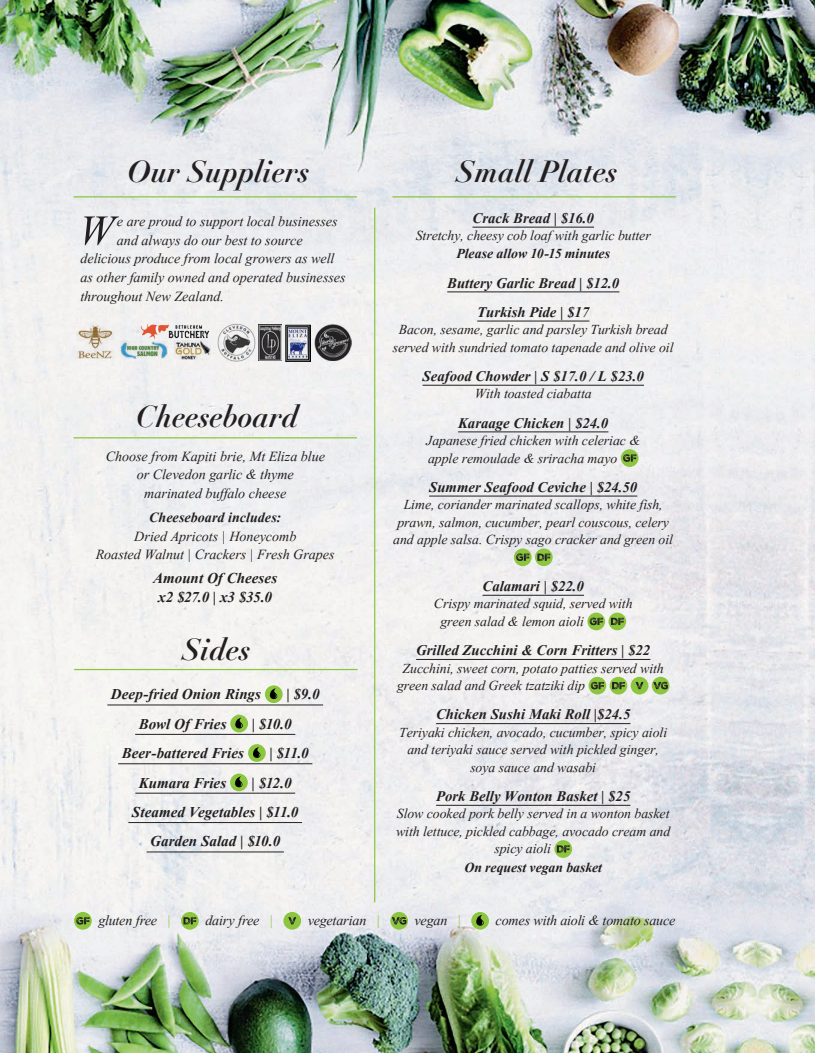
<style>
.page{position:relative;width:815px;height:1053px;background:#fff}
.page>*{position:absolute;margin:0;border:0;box-sizing:border-box;transform-origin:0 0}
.t1{font:52.62px "Vijaya";color:#231f20}
.t2{font:italic 700 30px "Didot LT Pro";color:#231f20}
.t3{font:700 18.75px/18.8px "Vijaya";color:#231f20}
.ITEM_NAME{font:700 18.38px "Vijaya";color:#231f20}
.t4{font:17.5px/18.8px "Vijaya";letter-spacing:-.005em;color:#231f20;text-align:center}
.ITEM_DESCRIPTION{font:17.12px/17.5px "Vijaya";letter-spacing:-.005em;color:#231f20;text-align:center}
.EXTRA_INFO{font:700 17.12px "Vijaya";letter-spacing:-.005em;color:#231f20}
.s1{font-weight:700}
.s2{color:#8bc63e}
</style>
<div class="page">
<img style="left:0;top:0;width:815px;height:1052px">
<hr style="left:374px;top:208px;width:1px;height:694px;background:#8bc63e">
<hr style="left:392px;top:196px;width:284px;height:1px;background:#8bc63e">
<svg style="left:74px;top:911px;width:18px;height:18px"></svg>
<svg style="left:76px;top:916px;width:14px;height:8px"></svg>
<svg style="left:181px;top:911px;width:18px;height:18px"></svg>
<svg style="left:183px;top:917px;width:13px;height:7px"></svg>
<div style="left:283px;top:911px;width:18px;height:18px;background:#8bc63e;border-radius:50%"></div>
<svg style="left:288px;top:917px;width:8px;height:7px"></svg>
<svg style="left:390px;top:911px;width:18px;height:18px"></svg>
<svg style="left:392px;top:916px;width:14px;height:8px"></svg>
<svg style="left:471px;top:911px;width:18px;height:18px"></svg>
<svg style="left:476px;top:914px;width:8px;height:11px"></svg>
<hr style="left:74px;top:196px;width:283px;height:1px;background:#8bc63e">
<hr style="left:74px;top:437px;width:283px;height:1px;background:#8bc63e">
<hr style="left:74px;top:669px;width:284px;height:1px;background:#8bc63e">
<hr style="left:107px;top:704px;width:216px;height:1px;background:#231f20">
<hr style="left:135px;top:734px;width:160px;height:1px;background:#231f20">
<hr style="left:118px;top:763px;width:194px;height:1px;background:#231f20">
<hr style="left:135px;top:792px;width:160px;height:1px;background:#231f20">
<hr style="left:128px;top:822px;width:174px;height:1px;background:#231f20">
<hr style="left:147px;top:851px;width:137px;height:1px;background:#231f20">
<div style="left:265px;top:685px;width:18px;height:18px;background:#8bc63e;border-radius:50%"></div>
<svg style="left:270px;top:688px;width:8px;height:11px"></svg>
<svg style="left:230px;top:714px;width:18px;height:18px"></svg>
<svg style="left:235px;top:717px;width:8px;height:11px"></svg>
<div style="left:248px;top:744px;width:18px;height:17px;background:#8bc63e;border-radius:50%"></div>
<svg style="left:253px;top:747px;width:8px;height:11px"></svg>
<div style="left:230px;top:773px;width:18px;height:18px;background:#8bc63e;border-radius:50%"></div>
<svg style="left:235px;top:776px;width:8px;height:11px"></svg>
<img style="left:77px;top:323px;width:37px;height:35px">
<img style="left:139px;top:323px;width:71px;height:16px">
<img style="left:120px;top:341px;width:47px;height:17px">
<img style="left:175px;top:340px;width:36px;height:19px">
<img style="left:216px;top:323px;width:40px;height:40px">
<img style="left:315px;top:325px;width:37px;height:35px">
<img style="left:258px;top:324px;width:23px;height:37px">
<img style="left:286px;top:324px;width:24px;height:37px">
<hr style="left:472px;top:227px;width:122px;height:1px;background:#231f20">
<hr style="left:447px;top:291px;width:172px;height:1px;background:#231f20">
<hr style="left:477px;top:321px;width:112px;height:1px;background:#231f20">
<hr style="left:423px;top:385px;width:221px;height:1px;background:#231f20">
<hr style="left:458px;top:431px;width:150px;height:1px;background:#231f20">
<hr style="left:429px;top:495px;width:208px;height:1px;background:#231f20">
<hr style="left:483px;top:595px;width:101px;height:1px;background:#231f20">
<hr style="left:416px;top:659px;width:234px;height:1px;background:#231f20">
<hr style="left:436px;top:723px;width:194px;height:1px;background:#231f20">
<hr style="left:436px;top:805px;width:194px;height:1px;background:#231f20">
<svg style="left:621px;top:449px;width:18px;height:18px"></svg>
<svg style="left:623px;top:454px;width:13px;height:8px"></svg>
<svg style="left:514px;top:548px;width:18px;height:18px"></svg>
<svg style="left:516px;top:553px;width:13px;height:8px"></svg>
<svg style="left:535px;top:548px;width:18px;height:18px"></svg>
<svg style="left:537px;top:553px;width:13px;height:8px"></svg>
<svg style="left:587px;top:612px;width:18px;height:18px"></svg>
<svg style="left:590px;top:617px;width:13px;height:8px"></svg>
<svg style="left:608px;top:612px;width:18px;height:18px"></svg>
<svg style="left:611px;top:617px;width:13px;height:8px"></svg>
<svg style="left:589px;top:676px;width:17px;height:18px"></svg>
<svg style="left:591px;top:681px;width:13px;height:8px"></svg>
<div style="left:610px;top:676px;width:17px;height:18px;background:#8bc63e;border-radius:50%"></div>
<svg style="left:612px;top:682px;width:13px;height:7px"></svg>
<div style="left:631px;top:676px;width:17px;height:18px;background:#8bc63e;border-radius:50%"></div>
<svg style="left:636px;top:682px;width:7px;height:7px"></svg>
<svg style="left:652px;top:676px;width:17px;height:18px"></svg>
<svg style="left:653px;top:681px;width:15px;height:8px"></svg>
<svg style="left:554px;top:840px;width:18px;height:17px"></svg>
<svg style="left:557px;top:845px;width:13px;height:7px"></svg>
<p class="t2" style="left:128px;top:153px;width:183px">Our Suppliers</p>
<p class="t1" style="left:79px;top:189px;width:37px">W</p>
<p class="t4" style="left:117px;top:210px;width:222px">e are proud to support local businesses</p>
<p class="t4" style="left:117px;top:228px;width:187px">and always do our best to source</p>
<p class="t4" style="left:80px;top:247px;width:255px">delicious produce from local growers as well</p>
<p class="t4" style="left:80px;top:266px;width:267px">as other family owned and operated businesses</p>
<p class="t4" style="left:80px;top:285px;width:145px">throughout New Zealand.</p>
<p class="t2" style="left:137px;top:397px;width:163px">Cheeseboard</p>
<p class="t4" style="left:106px;top:444px;width:221px">Choose from Kapiti brie, Mt Eliza blue or Clevedon garlic &amp; thyme<br>marinated buffalo cheese</p>
<p class="t4" style="left:96px;top:505px;width:240px"><span class="s1">Cheeseboard includes:<br></span>Dried Apricots | Honeycomb<br>Roasted Walnut | Crackers | Fresh Grapes</p>
<p class="t3" style="left:153px;top:566px;width:126px">Amount Of Cheeses x2 $27.0 | x3 $35.0</p>
<p class="t2" style="left:182px;top:631px;width:70px">Sides</p>
<p class="t3" style="left:111px;top:682px;width:152px">Deep-fried Onion Rings</p>
<p class="t3" style="left:286px;top:682px;width:35px">| $9.0</p>
<p class="t3" style="left:139px;top:712px;width:89px">Bowl Of Fries</p>
<p class="t3" style="left:252px;top:712px;width:41px">| $10.0</p>
<p class="t3" style="left:122px;top:741px;width:124px">Beer-battered Fries</p>
<p class="t3" style="left:270px;top:741px;width:41px">| $11.0</p>
<p class="t3" style="left:139px;top:771px;width:89px">Kumara Fries</p>
<p class="t3" style="left:252px;top:771px;width:42px">| $12.0</p>
<p class="t3" style="left:132px;top:800px;width:168px">Steamed Vegetables | $11.0</p>
<p class="t3" style="left:150px;top:829px;width:132px">Garden Salad | $10.0</p>
<p class="t2" style="left:457px;top:153px;width:163px">Small Plates</p>
<p class="ITEM_NAME" style="left:472px;top:203px;width:123px">Crack Bread | $16.0</p>
<p class="ITEM_DESCRIPTION" style="left:416px;top:225px;width:236px">Stretchy, cheesy cob loaf with garlic butter</p>
<p class="EXTRA_INFO" style="left:456px;top:240px;width:155px">Please allow 10-15 minutes</p>
<p class="ITEM_NAME" style="left:447px;top:268px;width:174px">Buttery Garlic Bread | $12.0</p>
<p class="ITEM_NAME" style="left:477px;top:297px;width:114px">Turkish Pide | $17</p>
<p class="ITEM_DESCRIPTION" style="left:393px;top:319px;width:282px">Bacon, sesame, garlic and parsley Turkish bread served with sundried tomato tapenade and olive oil</p>
<p class="ITEM_NAME" style="left:423px;top:361px;width:223px">Seafood Chowder | S $17.0 / L $23.0</p>
<p class="ITEM_DESCRIPTION" style="left:475px;top:383px;width:119px">With toasted ciabatta</p>
<p class="ITEM_NAME" style="left:458px;top:408px;width:152px">Karaage Chicken | $24.0</p>
<p class="ITEM_DESCRIPTION" style="left:426px;top:429px;width:215px">Japanese fried chicken with celeriac &amp;</p>
<p class="ITEM_DESCRIPTION" style="left:428px;top:447px;width:191px">apple remoulade &amp; sriracha mayo</p>
<p class="ITEM_NAME" style="left:429px;top:472px;width:210px">Summer Seafood Ceviche | $24.50</p>
<p class="ITEM_DESCRIPTION" style="left:393px;top:494px;width:281px">Lime, coriander marinated scallops, white fish, prawn, salmon, cucumber, pearl couscous, celery and apple salsa. Crispy sago cracker and green oil</p>
<p class="ITEM_NAME" style="left:483px;top:571px;width:103px">Calamari | $22.0</p>
<p class="ITEM_DESCRIPTION" style="left:434px;top:593px;width:200px">Crispy marinated squid, served with</p>
<p class="ITEM_DESCRIPTION" style="left:440px;top:610px;width:145px">green salad &amp; lemon aioli</p>
<p class="ITEM_NAME" style="left:416px;top:635px;width:236px">Grilled Zucchini &amp; Corn Fritters | $22</p>
<p class="ITEM_DESCRIPTION" style="left:397px;top:657px;width:268px;text-align:left;text-indent:5px">Zucchini, sweet corn, potato patties served with green salad and Greek tzatziki dip</p>
<p class="ITEM_NAME" style="left:436px;top:699px;width:196px">Chicken Sushi Maki Roll |$24.5</p>
<p class="ITEM_DESCRIPTION" style="left:399px;top:721px;width:270px">Teriyaki chicken, avocado, cucumber, spicy aioli and teriyaki sauce served with pickled ginger, soya sauce and wasabi</p>
<p class="ITEM_NAME" style="left:436px;top:781px;width:196px">Pork Belly Wonton Basket | $25</p>
<p class="ITEM_DESCRIPTION" style="left:397px;top:803px;width:274px">Slow cooked pork belly served in a wonton basket</p>
<p class="ITEM_DESCRIPTION" style="left:396px;top:820px;width:276px">with lettuce, pickled cabbage, avocado cream and</p>
<p class="ITEM_DESCRIPTION" style="left:494px;top:838px;width:58px">spicy aioli</p>
<p class="EXTRA_INFO" style="left:464px;top:853px;width:139px">On request vegan basket</p>
<p class="t4" style="left:98px;top:908px;width:74px">gluten free <span class="s2">|</span></p>
<p class="t4" style="left:205px;top:908px;width:70px">dairy free <span class="s2">|</span></p>
<p class="t4" style="left:308px;top:908px;width:74px">vegetarian <span class="s2">|</span></p>
<p class="t4" style="left:415px;top:908px;width:48px">vegan <span class="s2">|</span></p>
<p class="t4" style="left:496px;top:908px;width:181px">comes with aioli &amp; tomato sauce</p>
</div>
